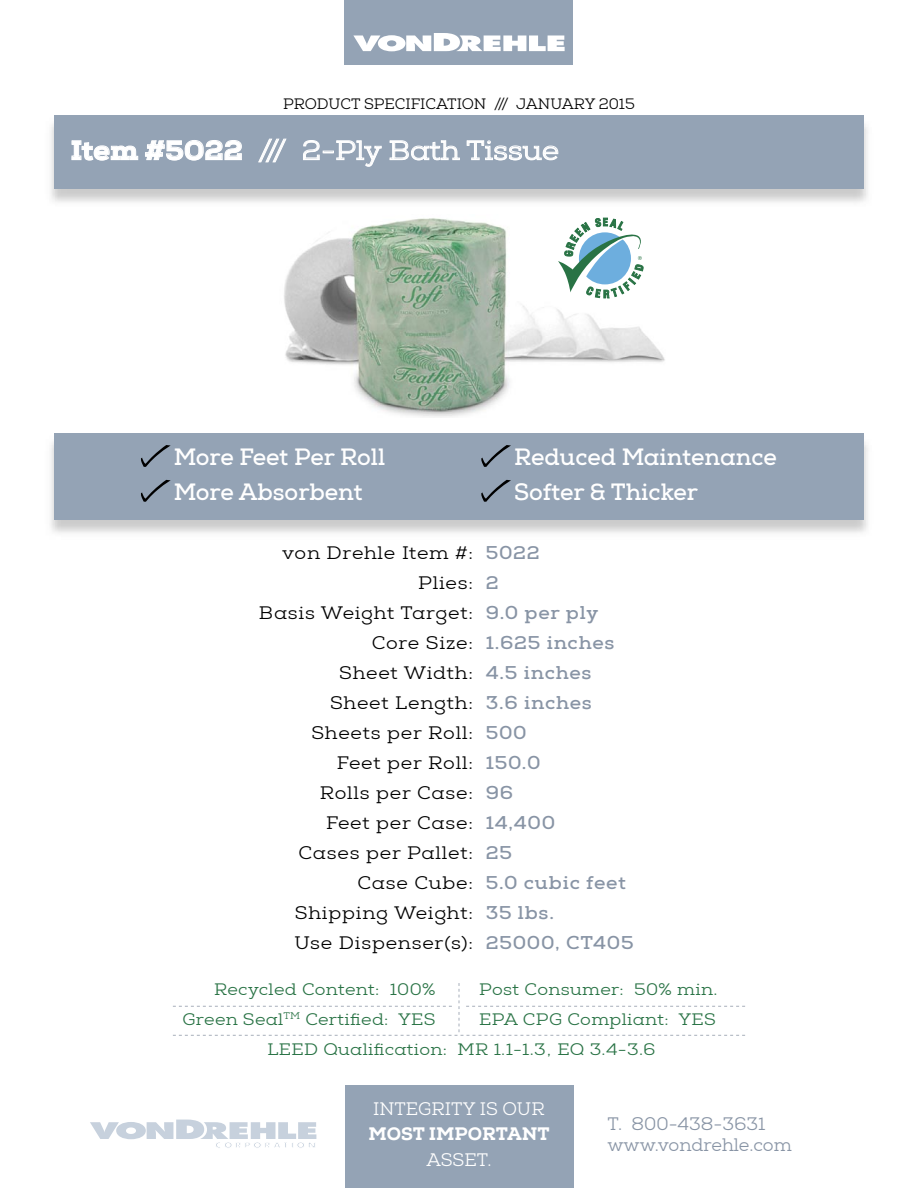
<style>
.page{position:relative;width:918px;height:1188px;background:#fff}
.page>*{position:absolute;margin:0;border:0;box-sizing:border-box;transform-origin:0 0}
.t1{font:27px "Nexa Slab";color:#fff;scale:1.08 1}
.t2{font:700 22.95px "Nexa Slab";color:#fff}
.t3{font:18px/30px "Nexa Slab";letter-spacing:.04em;color:#000;text-align:right;scale:1.08 1}
.t4{font:700 18px/30px "Nexa Slab";letter-spacing:.04em;color:#8894a5;scale:1.08 1}
.t5{font:18px/21px "Nexa Slab";color:#8894a5}
.t6{font:18px "Nexa Slab";color:#fff}
.t7{font:800 18px "Nexa Slab";color:#fff}
.t8{font:16.5px/30px "Nexa Slab";letter-spacing:.02em;color:#297345;scale:1.08 1}
.t9{font:15px "Nexa Slab";color:#000}
.s1{font-weight:800}
</style>
<div class="page">
<img style="left:284px;top:217px;width:381px;height:200px">
<div style="left:345px;top:0;width:228px;height:64px;background:#94a3b5"></div>
<svg style="left:353px;top:33px;width:212px;height:18px"></svg>
<div style="left:345px;top:1086px;width:228px;height:102px;background:#94a3b5"></div>
<div style="left:54px;top:116px;width:810px;height:73px;background:#94a3b5"></div>
<svg style="left:71px;top:140px;width:67px;height:21px"></svg>
<svg style="left:145px;top:140px;width:97px;height:21px"></svg>
<svg style="left:258px;top:138px;width:29px;height:25px"></svg>
<svg style="left:303px;top:140px;width:79px;height:27px"></svg>
<svg style="left:389px;top:140px;width:71px;height:21px"></svg>
<svg style="left:466px;top:140px;width:92px;height:21px"></svg>
<div style="left:54px;top:434px;width:810px;height:86px;background:#94a3b5"></div>
<svg style="left:141px;top:445px;width:30px;height:22px"></svg>
<svg style="left:481px;top:445px;width:30px;height:22px"></svg>
<svg style="left:481px;top:480px;width:30px;height:22px"></svg>
<svg style="left:141px;top:480px;width:30px;height:22px"></svg>
<svg style="left:90px;top:1120px;width:226px;height:28px"></svg>
<svg style="left:173px;top:983px;width:572px;height:53px"></svg>
<svg style="left:558px;top:218px;width:86px;height:81px"></svg>
<p class="t9" style="left:283px;top:95px;width:353px">PRODUCT SPECIFICATION /// JANUARY 2015</p>
<h1 class="t1" style="left:70px;top:134px;width:454px"><span class="s1">Item #5022</span> /// 2-Ply Bath Tissue</h1>
<p class="t2" style="left:174px;top:443px;width:213px">More Feet Per Roll</p>
<p class="t2" style="left:514px;top:443px;width:264px">Reduced Maintenance</p>
<p class="t2" style="left:174px;top:478px;width:190px">More Absorbent</p>
<p class="t2" style="left:514px;top:478px;width:185px">Softer &amp; Thicker</p>
<p class="t3" style="left:259px;top:538px;width:200px">von Drehle Item #:<br>Plies:<br>Basis Weight Target:<br>Core Size:<br>Sheet Width:<br>Sheet Length:<br>Sheets per Roll:<br>Feet per Roll:<br>Rolls per Case:<br>Feet per Case:<br>Cases per Pallet:<br>Case Cube:<br>Shipping Weight:<br>Use Dispenser(s):</p>
<p class="t4" style="left:486px;top:538px;width:138px">5022<br>2<br>9.0 per ply<br>1.625 inches<br>4.5 inches<br>3.6 inches<br>500<br>150.0<br>96<br>14,400<br>25<br>5.0 cubic feet<br>35 lbs.<br>25000, CT405</p>
<p class="t8" style="left:214px;top:974px;width:206px">Recycled Content: 100%</p>
<p class="t8" style="left:479px;top:974px;width:222px">Post Consumer: 50% min.</p>
<p class="t8" style="left:182px;top:1004px;width:236px">Green Seal<sup>TM</sup> Certified: YES</p>
<p class="t8" style="left:267px;top:1004px;width:417px;text-indent:212px">EPA CPG Compliant: YES<br>LEED Qualification: MR 1.1-1.3, EQ 3.4-3.6</p>
<p class="t6" style="left:373px;top:1098px;width:173px">INTEGRITY IS OUR</p>
<p class="t7" style="left:369px;top:1123px;width:183px">MOST IMPORTANT</p>
<p class="t6" style="left:427px;top:1149px;width:66px">ASSET.</p>
<p class="t5" style="left:608px;top:1113px;width:186px">T. 800-438-3631 www.vondrehle.com</p>
</div>
